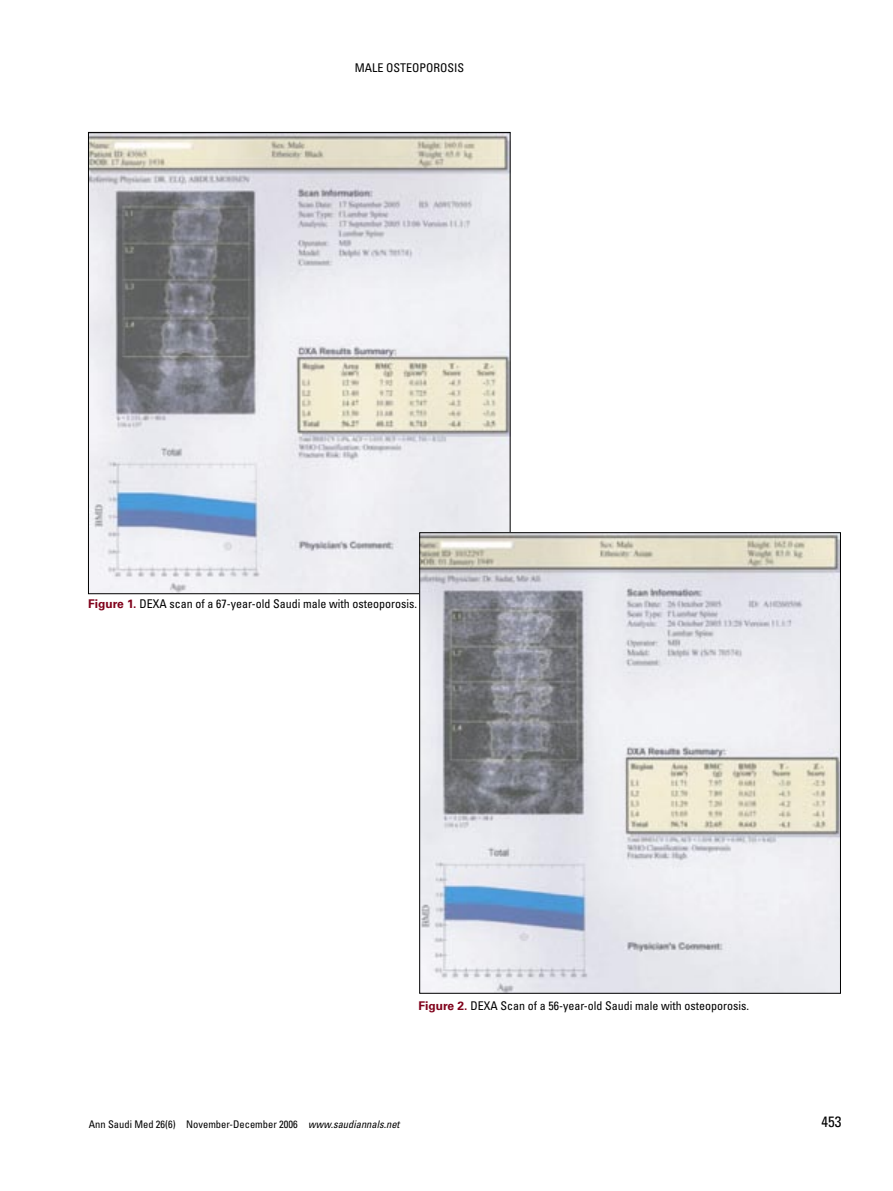
<style>
.page{position:relative;width:893px;height:1191px;background:#fff}
.page>*{position:absolute;margin:0;border:0;box-sizing:border-box;transform-origin:0 0}
.t1{font:condensed 15px "Univers LT Std";color:#000}
.t2{font:condensed 12px "Univers LT Std";color:#000}
.t3{font:condensed 10.5px "Univers LT Std";color:#000}
.s1{font-weight:700;font-stretch:normal;color:#7f001a}
.s2{font-style:italic}
</style>
<div class="page">
<img style="left:90px;top:134px;width:418px;height:458px">
<img style="left:421px;top:534px;width:418px;height:457px">
<p class="t2" style="left:355px;top:60px;width:111px">MALE OSTEOPOROSIS</p>
<p class="t2" style="left:88px;top:596px;width:330px"><span class="s1">Figure 1.</span> DEXA scan of a 67-year-old Saudi male with osteoporosis.</p>
<p class="t2" style="left:418px;top:998px;width:332px"><span class="s1">Figure 2.</span> DEXA Scan of a 56-year-old Saudi male with osteoporosis.</p>
<p class="t3" style="left:89px;top:1118px;width:312px">Ann Saudi Med 26(6) November-December 2006 <span class="s2">www.saudiannals.net</span></p>
<p class="t1" style="left:822px;top:1111px;width:21px">453</p>
</div>
